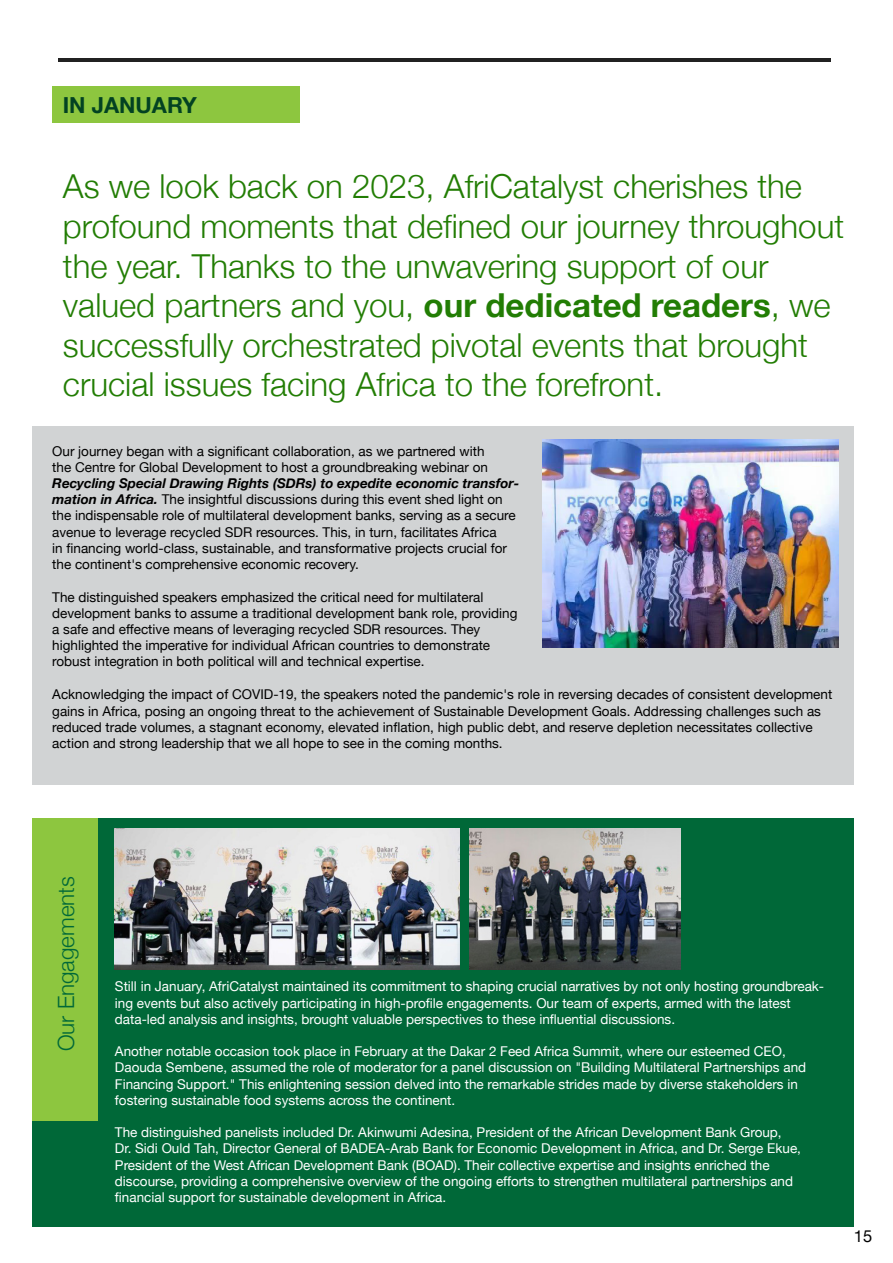
<style>
.page{position:relative;width:893px;height:1263px;background:#fff}
.page>*{position:absolute;margin:0;border:0;box-sizing:border-box;transform-origin:0 0}
.t1{font:300 33px/39.6px "Helvetica Neue";color:#227d04}
.t2{font:300 22.35px "Helvetica Neue";color:#006838}
.t3{font:700 22.05px "Helvetica Neue";color:#024222}
.t4{font:16.5px "Helvetica Neue";color:#000}
.t5{font:13.5px/16.2px "Helvetica Neue";color:#000}
.t6{font:13.5px/16.2px "Helvetica Neue";color:#fff}
.s1{font-weight:700}
.s2{font-weight:700;font-style:italic}
</style>
<div class="page">
<div style="left:52px;top:86px;width:248px;height:36px;background:#8dc63f"></div>
<div style="left:33px;top:426px;width:820px;height:358px;background:#d1d3d4"></div>
<hr style="left:58px;top:58px;width:772px;height:3px;background:#212121">
<div style="left:33px;top:818px;width:820px;height:408px;background:#006838"></div>
<div style="left:33px;top:818px;width:65px;height:302px;background:#8dc63f"></div>
<img style="left:542px;top:440px;width:296px;height:208px">
<img style="left:470px;top:829px;width:211px;height:140px">
<img style="left:115px;top:828px;width:345px;height:141px">
<h3 class="t3" style="left:63px;top:88px;width:136px">IN JANUARY</h3>
<p class="t1" style="left:63px;top:164px;width:783px">As we look back on 2023, AfriCatalyst cherishes the profound moments that defined our journey throughout the year. Thanks to the unwavering support of our valued partners and you, <span class="s1">our dedicated readers</span>, we successfully orchestrated pivotal events that brought crucial issues facing Africa to the forefront.</p>
<p class="t5" style="left:52px;top:443px;width:437px">Our journey began with a significant collaboration, as we partnered with the Centre for Global Development to host a groundbreaking webinar on</p>
<p class="t5" style="left:52px;top:476px;width:469px"><span class="s2">Recycling Special Drawing Rights (SDRs) to expedite economic transfor&shy;mation in Africa.</span> The insightful discussions during this event shed light on the indispensable role of multilateral development banks, serving as a secure avenue to leverage recycled SDR resources. This, in turn, facilitates Africa<br>in financing world-class, sustainable, and transformative projects crucial for the continent's comprehensive economic recovery.</p>
<p class="t5" style="left:52px;top:589px;width:467px">The distinguished speakers emphasized the critical need for multilateral development banks to assume a traditional development bank role, providing a safe and effective means of leveraging recycled SDR resources. They highlighted the imperative for individual African countries to demonstrate robust integration in both political will and technical expertise.</p>
<p class="t5" style="left:52px;top:687px;width:781px">Acknowledging the impact of COVID-19, the speakers noted the pandemic's role in reversing decades of consistent development gains in Africa, posing an ongoing threat to the achievement of Sustainable Development Goals. Addressing challenges such as reduced trade volumes, a stagnant economy, elevated inflation, high public debt, and reserve depletion necessitates collective action and strong leadership that we all hope to see in the coming months.</p>
<h2 class="t2" style="left:48px;top:1051px;width:177px;rotate:-90deg">Our Engagements</h2>
<p class="t6" style="left:115px;top:979px;width:711px">Still in January, AfriCatalyst maintained its commitment to shaping crucial narratives by not only hosting groundbreak&shy;ing events but also actively participating in high-profile engagements. Our team of experts, armed with the latest data-led analysis and insights, brought valuable perspectives to these influential discussions.</p>
<p class="t6" style="left:115px;top:1044px;width:693px">Another notable occasion took place in February at the Dakar 2 Feed Africa Summit, where our esteemed CEO, Daouda Sembene, assumed the role of moderator for a panel discussion on "Building Multilateral Partnerships and Financing Support." This enlightening session delved into the remarkable strides made by diverse stakeholders in fostering sustainable food systems across the continent.</p>
<p class="t6" style="left:115px;top:1125px;width:688px">The distinguished panelists included Dr. Akinwumi Adesina, President of the African Development Bank Group, Dr. Sidi Ould Tah, Director General of BADEA-Arab Bank for Economic Development in Africa, and Dr. Serge Ekue, President of the West African Development Bank (BOAD). Their collective expertise and insights enriched the discourse, providing a comprehensive overview of the ongoing efforts to strengthen multilateral partnerships and financial support for sustainable development in Africa.</p>
<p class="t4" style="left:854px;top:1224px;width:20px">15</p>
</div>
